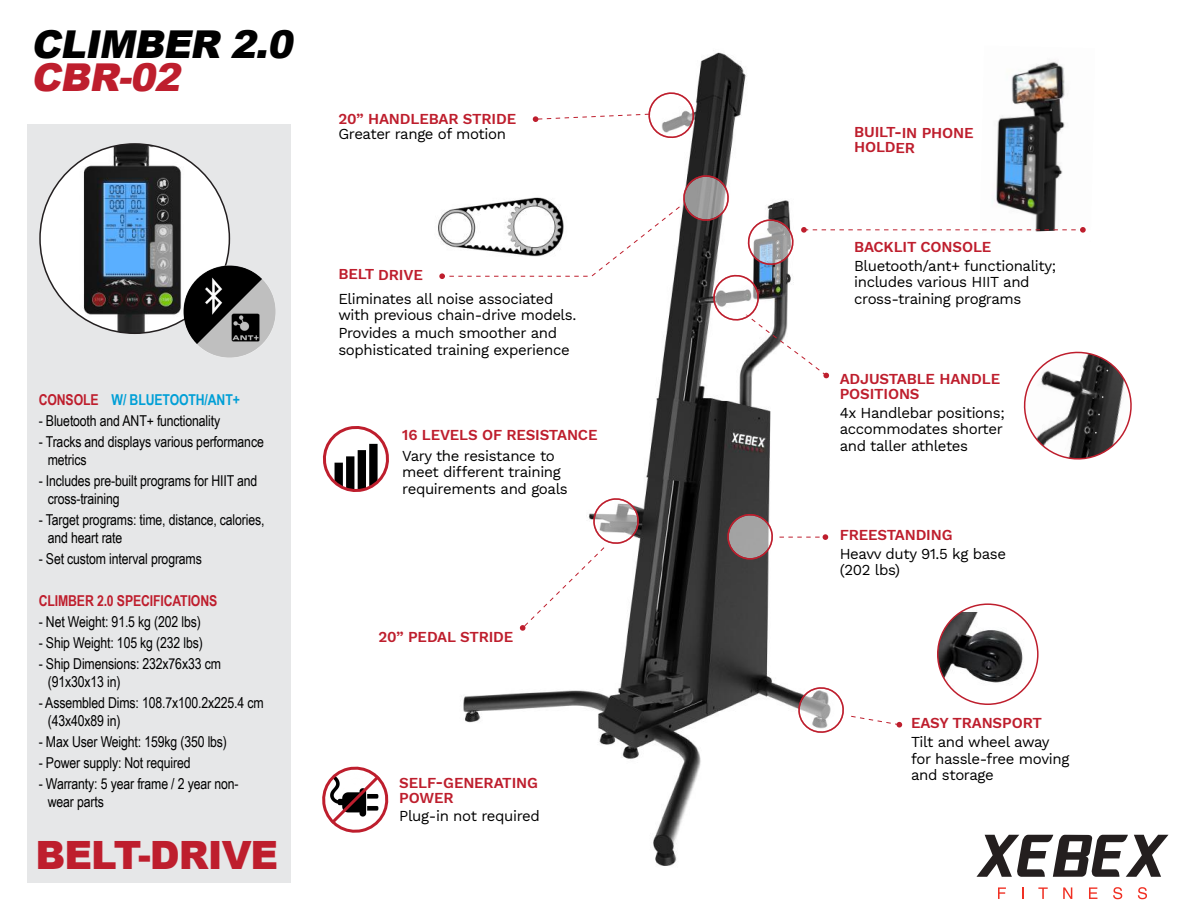
<style>
.page{position:relative;width:1188px;height:918px;background:#fff}
.page>*{position:absolute;margin:0;border:0;box-sizing:border-box;transform-origin:0 0}
.t1{font:900 39px "Arial";letter-spacing:-.025em;color:#be1e2d}
.t2{font:italic 900 38.4px "Arial";color:#000}
.t3{font:italic 900 38.4px "Arial";color:#be1e2d}
.t4{font:15px/18px "Arial Narrow";letter-spacing:-.01em;color:#000}
.t5{font:15px/16.5px "Work Sans";letter-spacing:-.025em;color:#000}
.t6{font:600 15px/15px "Work Sans";letter-spacing:-.01em;color:#be1e2d}
.t7{font:700 15px "Arial Narrow";letter-spacing:-.01em;color:#be1e2d}
.t8{font:700 15px "Arial Narrow";letter-spacing:-.01em;color:#009fd6}
.s1{color:#be1e2d}
</style>
<div class="page">
<img style="left:463px;top:52px;width:440px;height:814px">
<div style="left:27px;top:124px;width:263px;height:759px;background:#e6e7e8"></div>
<svg style="left:976px;top:835px;width:193px;height:42px"></svg>
<svg style="left:998px;top:887px;width:8px;height:12px"></svg>
<svg style="left:1022px;top:887px;width:1px;height:12px"></svg>
<svg style="left:1038px;top:887px;width:10px;height:12px"></svg>
<svg style="left:1063px;top:887px;width:9px;height:12px"></svg>
<svg style="left:1089px;top:887px;width:8px;height:12px"></svg>
<svg style="left:1113px;top:887px;width:9px;height:12px"></svg>
<svg style="left:1138px;top:887px;width:9px;height:12px"></svg>
<img style="left:40px;top:144px;width:189px;height:189px;border-radius:95px">
<svg style="left:322px;top:766px;width:67px;height:67px"></svg>
<img style="left:996px;top:61px;width:69px;height:113px">
<svg style="left:520px;top:497px;width:122px;height:134px"></svg>
<svg style="left:533px;top:91px;width:164px;height:50px"></svg>
<svg style="left:725px;top:513px;width:103px;height:49px"></svg>
<svg style="left:439px;top:174px;width:693px;height:291px"></svg>
<img style="left:178px;top:261px;width:98px;height:97px">
<svg style="left:323px;top:426px;width:66px;height:66px"></svg>
<img style="left:938px;top:604px;width:100px;height:100px;border-radius:50px">
<div style="left:937px;top:603px;width:102px;height:102px;border:2px solid #be1e2d;border-radius:50%"></div>
<svg style="left:796px;top:686px;width:106px;height:50px"></svg>
<img style="left:438px;top:193px;width:142px;height:68px">
<h2 class="t2" style="left:31px;top:16px;width:272px">CLIMBER 2.0</h2>
<h2 class="t3" style="left:31px;top:50px;width:160px">CBR-02</h2>
<p class="t6" style="left:338px;top:111px;width:179px">20” HANDLEBAR STRIDE</p>
<p class="t5" style="left:338px;top:125px;width:169px">Greater range of motion</p>
<p class="t8" style="left:39px;top:389px;width:203px"><span class="s1">CONSOLE</span> W/ BLUETOOTH/ANT+</p>
<p class="t4" style="left:39px;top:411px;width:183px">- Bluetooth and ANT+ functionality</p>
<p class="t4" style="left:48px;top:432px;width:218px;text-indent:-9px">- Tracks and displays various performance metrics</p>
<p class="t4" style="left:48px;top:471px;width:211px;text-indent:-9px">- Includes pre-built programs for HIIT and cross-training</p>
<p class="t4" style="left:48px;top:510px;width:218px;text-indent:-9px">- Target programs: time, distance, calories, and heart rate</p>
<p class="t4" style="left:39px;top:549px;width:165px">- Set custom interval programs</p>
<p class="t7" style="left:39px;top:590px;width:180px">CLIMBER 2.0 SPECIFICATIONS</p>
<p class="t4" style="left:39px;top:612px;width:164px">- Net Weight: 91.5 kg (202 lbs)</p>
<p class="t4" style="left:39px;top:633px;width:166px">- Ship Weight: 105 kg (232 lbs)</p>
<p class="t4" style="left:48px;top:654px;width:175px;text-indent:-9px">- Ship Dimensions: 232x76x33 cm (91x30x13 in)</p>
<p class="t4" style="left:48px;top:693px;width:217px;text-indent:-9px">- Assembled Dims: 108.7x100.2x225.4 cm (43x40x89 in)</p>
<p class="t4" style="left:39px;top:732px;width:190px">- Max User Weight: 159kg (350 lbs)</p>
<p class="t4" style="left:39px;top:753px;width:153px">- Power supply: Not required</p>
<p class="t4" style="left:48px;top:774px;width:192px;text-indent:-9px">- Warranty: 5 year frame / 2 year non&shy;wear parts</p>
<h1 class="t1" style="left:35px;top:826px;width:244px">BELT-DRIVE</h1>
<p class="t6" style="left:339px;top:266px;width:86px">BELT DRIVE</p>
<p class="t5" style="left:338px;top:290px;width:240px">Eliminates all noise associated with previous chain-drive models.<br>Provides a much smoother and sophisticated training experience</p>
<p class="t6" style="left:402px;top:427px;width:197px">16 LEVELS OF RESISTANCE</p>
<p class="t5" style="left:402px;top:447px;width:167px">Vary the resistance to meet different training requirements and goals</p>
<p class="t6" style="left:378px;top:628px;width:136px">20” PEDAL STRIDE</p>
<p class="t6" style="left:399px;top:774px;width:140px">SELF-GENERATING<br>POWER</p>
<p class="t5" style="left:399px;top:807px;width:142px">Plug-in not required</p>
<p class="t6" style="left:854px;top:124px;width:121px">BUILT-IN PHONE<br>HOLDER</p>
<p class="t6" style="left:854px;top:239px;width:139px">BACKLIT CONSOLE</p>
<p class="t5" style="left:854px;top:257px;width:204px">Bluetooth/ant+ functionality; includes various HIIT and cross-training programs</p>
<p class="t6" style="left:840px;top:371px;width:162px">ADJUSTABLE HANDLE<br>POSITIONS</p>
<p class="t5" style="left:840px;top:404px;width:167px">4x Handlebar positions; accommodates shorter and taller athletes</p>
<p class="t6" style="left:840px;top:527px;width:114px">FREESTANDING</p>
<p class="t5" style="left:840px;top:545px;width:168px">Heavv duty 91.5 kg base (202 lbs)</p>
<p class="t6" style="left:911px;top:715px;width:132px">EASY TRANSPORT</p>
<p class="t5" style="left:911px;top:733px;width:160px">Tilt and wheel away for hassle-free moving and storage</p>
</div>
